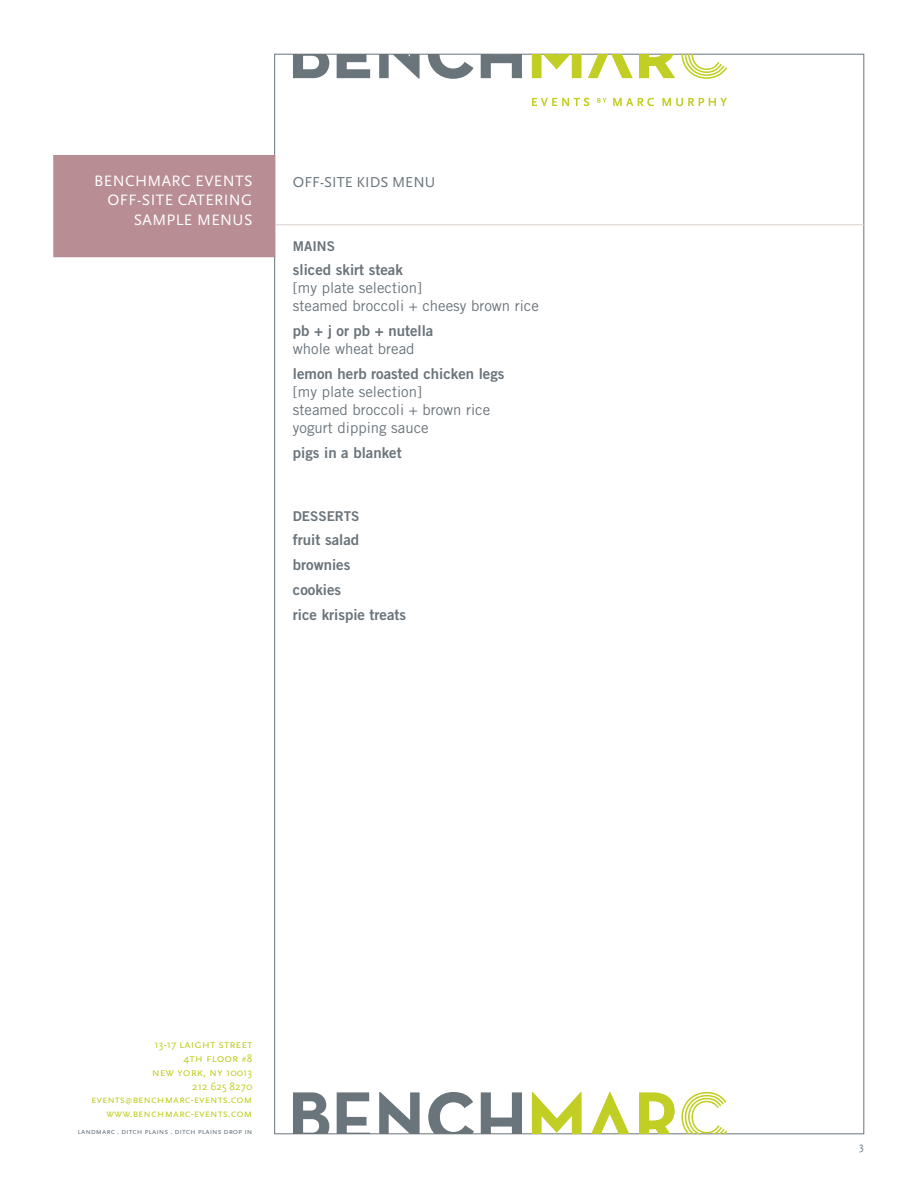
<style>
.page{position:relative;width:918px;height:1188px;background:#fff}
.page>*{position:absolute;margin:0;border:0;box-sizing:border-box;transform-origin:0 0}
.Landmarc_Category_Wh{font:15.75px "Scala Sans Caps";letter-spacing:.025em;color:#fff}
.Landmarc_Body{font:15px "Trade Gothic";color:#6a747b}
.Landmarc_Subhead{font:15px "Trade Gothic Bold Two";color:#6a747b}
.Landmarc_Special{font:15px "Scala Sans Caps";color:#6a747b}
.Landmarc_header{font:13.5px "Trade Gothic Bold Two";color:#6a747b}
.t1{font:12px/14.4px "Scala Sans Caps";color:#c1ce23;text-align:right}
.t2{font:11.25px/13.5px "Scala Sans Caps";color:#c1ce23;text-align:right}
.t3{font:11.25px "Scala Sans Caps";color:#6a747b}
.t4{font:8.25px "Scala Sans Caps";color:#6a747b}
.s1{font-size:11.25px}
.s2{font-size:8.25px}
.s3{font-size:7.5px}
</style>
<div class="page">
<svg style="left:293px;top:54px;width:36px;height:24px"></svg>
<svg style="left:337px;top:54px;width:33px;height:24px"></svg>
<svg style="left:481px;top:54px;width:41px;height:24px"></svg>
<svg style="left:532px;top:54px;width:50px;height:24px"></svg>
<svg style="left:588px;top:54px;width:45px;height:24px"></svg>
<svg style="left:639px;top:54px;width:36px;height:24px"></svg>
<svg style="left:428px;top:54px;width:46px;height:25px"></svg>
<svg style="left:681px;top:54px;width:46px;height:25px"></svg>
<svg style="left:379px;top:54px;width:41px;height:25px"></svg>
<svg style="left:532px;top:98px;width:58px;height:8px"></svg>
<svg style="left:597px;top:98px;width:10px;height:5px"></svg>
<svg style="left:613px;top:98px;width:41px;height:8px"></svg>
<svg style="left:662px;top:98px;width:65px;height:8px"></svg>
<svg style="left:428px;top:1092px;width:46px;height:42px"></svg>
<svg style="left:293px;top:1092px;width:36px;height:42px"></svg>
<svg style="left:337px;top:1092px;width:33px;height:42px"></svg>
<svg style="left:481px;top:1092px;width:41px;height:42px"></svg>
<svg style="left:532px;top:1092px;width:50px;height:42px"></svg>
<svg style="left:591px;top:1092px;width:38px;height:42px"></svg>
<svg style="left:639px;top:1092px;width:36px;height:42px"></svg>
<svg style="left:681px;top:1092px;width:46px;height:42px"></svg>
<svg style="left:379px;top:1092px;width:41px;height:42px"></svg>
<hr style="left:274px;top:225px;width:590px;height:1px;background:#dbd1cd">
<div style="left:53px;top:155px;width:222px;height:102px;background:#b88d94"></div>
<p class="Landmarc_Category_Wh" style="left:94px;top:171px;width:160px">BENCHMARC EVENTS</p>
<p class="Landmarc_Category_Wh" style="left:107px;top:191px;width:146px">OFF-SITE CATERING</p>
<p class="Landmarc_Category_Wh" style="left:134px;top:210px;width:120px">SAMPLE MENUS</p>
<p class="Landmarc_Special" style="left:293px;top:173px;width:144px">OFF-SITE KIDS MENU</p>
<p class="Landmarc_header" style="left:293px;top:238px;width:43px">MAINS</p>
<p class="Landmarc_Subhead" style="left:293px;top:261px;width:111px">sliced skirt steak</p>
<p class="Landmarc_Body" style="left:293px;top:279px;width:131px">[my plate selection]</p>
<p class="Landmarc_Body" style="left:293px;top:297px;width:248px">steamed broccoli + cheesy brown rice</p>
<p class="Landmarc_Subhead" style="left:293px;top:322px;width:142px">pb + j or pb + nutella</p>
<p class="Landmarc_Body" style="left:293px;top:340px;width:123px">whole wheat bread</p>
<p class="Landmarc_Subhead" style="left:293px;top:364px;width:213px">lemon herb roasted chicken legs</p>
<p class="Landmarc_Body" style="left:293px;top:383px;width:131px">[my plate selection]</p>
<p class="Landmarc_Body" style="left:293px;top:401px;width:199px">steamed broccoli + brown rice</p>
<p class="Landmarc_Body" style="left:293px;top:419px;width:137px">yogurt dipping sauce</p>
<p class="Landmarc_Subhead" style="left:293px;top:443px;width:110px">pigs in a blanket</p>
<p class="Landmarc_header" style="left:293px;top:508px;width:68px">DESSERTS</p>
<p class="Landmarc_Subhead" style="left:293px;top:531px;width:68px">fruit salad</p>
<p class="Landmarc_Subhead" style="left:293px;top:556px;width:59px">brownies</p>
<p class="Landmarc_Subhead" style="left:293px;top:580px;width:50px">cookies</p>
<p class="Landmarc_Subhead" style="left:293px;top:605px;width:115px">rice krispie treats</p>
<p class="t1" style="left:152px;top:1036px;width:102px"><span class="s1">13-17</span> laight street<br><span class="s1">4</span>th floor <span class="s2">#</span><span class="s1">8<br></span>new york, ny <span class="s1">10013</span></p>
<p class="t2" style="left:91px;top:1079px;width:163px">212 625 8270 events<span class="s3">@</span>benchmarc-events.com www.benchmarc-events.com</p>
<p class="t4" style="left:78px;top:1127px;width:176px">landmarc . ditch plains . ditch plains drop in</p>
<p class="t3" style="left:859px;top:1139px;width:6px">3</p>
</div>
